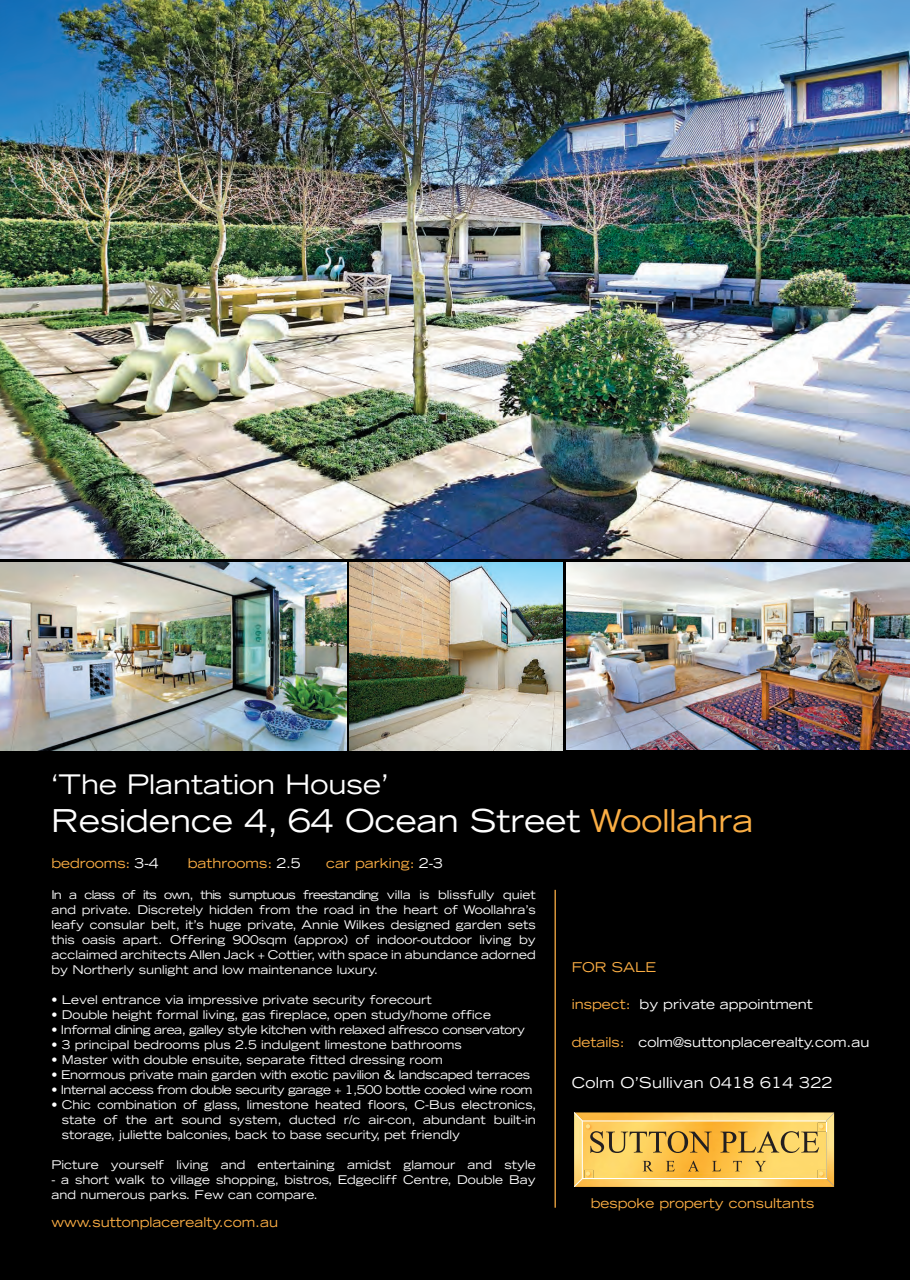
<style>
.page{position:relative;width:910px;height:1280px;background:#fff}
.page>*{position:absolute;margin:0;border:0;box-sizing:border-box;transform-origin:0 0}
.t1{font:expanded 31.5px "Trade Gothic LH";color:#fff}
.t2{font:expanded 27px "Trade Gothic LH";color:#fff}
.t3{font:expanded 15px "Trade Gothic LH";letter-spacing:.02em;color:#fff}
.t4{font:expanded 13.5px "Trade Gothic LH";color:#fbae44}
.t5{font:expanded 13.5px "Trade Gothic LH";color:#fff}
.t6{font:expanded 12px/15px "Trade Gothic LH";color:#fff;text-align:justify}
.t7{font:expanded 12px "Trade Gothic LH";letter-spacing:-.035em;color:#fff}
.t8{font:expanded 12px "Trade Gothic LH";letter-spacing:-.04em;color:#fff}
.t9{font:expanded 12px "Trade Gothic LH";letter-spacing:-.02em;color:#fff}
.s1{color:#fbae44}
.s2{color:#fff}
</style>
<div class="page">
<div style="left:0;top:9px;width:910px;height:1271px;background:#000"></div>
<hr style="left:555px;top:890px;width:1px;height:318px;background:#fbae44">
<svg style="left:574px;top:1112px;width:260px;height:75px;background:#eac05f"></svg>
<img style="left:0;top:0;width:910px;height:558px">
<img style="left:567px;top:562px;width:343px;height:188px">
<img style="left:0;top:562px;width:347px;height:188px">
<img style="left:350px;top:562px;width:212px;height:188px">
<h2 class="t2" style="left:51px;top:766px;width:339px">‘The Plantation House’</h2>
<h1 class="t1" style="left:51px;top:800px;width:704px">Residence 4, 64 Ocean Street <span class="s1">Woollahra</span></h1>
<p class="t4" style="left:51px;top:854px;width:109px">bedrooms: <span class="s2">3-4</span></p>
<p class="t4" style="left:188px;top:854px;width:114px">bathrooms: <span class="s2">2.5</span></p>
<p class="t4" style="left:326px;top:854px;width:118px">car parking: <span class="s2">2-3</span></p>
<p class="t6" style="left:51px;top:887px;width:486px">In a class of its own, this sumptuous freestanding villa is blissfully quiet and private. Discretely hidden from the road in the heart of Woollahra’s leafy consular belt, it’s huge private, Annie Wilkes designed garden sets this oasis apart. Offering 900sqm (approx) of indoor-outdoor living by acclaimed architects Allen Jack + Cottier, with space in abundance adorned by Northerly sunlight and low maintenance luxury.</p>
<p class="t6" style="left:51px;top:992px;width:382px">• Level entrance via impressive private security forecourt</p>
<p class="t6" style="left:51px;top:1007px;width:441px">• Double height formal living, gas fireplace, open study/home office</p>
<p class="t7" style="left:51px;top:1022px;width:475px">• Informal dining area, galley style kitchen with relaxed alfresco conservatory</p>
<p class="t6" style="left:51px;top:1037px;width:412px">• 3 principal bedrooms plus 2.5 indulgent limestone bathrooms</p>
<p class="t6" style="left:51px;top:1052px;width:393px">• Master with double ensuite, separate fitted dressing room</p>
<p class="t9" style="left:51px;top:1067px;width:480px">• Enormous private main garden with exotic pavilion &amp; landscaped terraces</p>
<p class="t8" style="left:51px;top:1082px;width:483px">• Internal access from double security garage + 1,500 bottle cooled wine room</p>
<p class="t6" style="left:62px;top:1097px;width:476px;text-indent:-10px">• Chic combination of glass, limestone heated floors, C-Bus electronics, state of the art sound system, ducted r/c air-con, abundant built-in storage, juliette balconies, back to base security, pet friendly</p>
<p class="t6" style="left:51px;top:1157px;width:486px">Picture yourself living and entertaining amidst glamour and style</p>
<p class="t6" style="left:51px;top:1172px;width:486px">- a short walk to village shopping, bistros, Edgecliff Centre, Double Bay and numerous parks. Few can compare.</p>
<p class="t4" style="left:51px;top:1213px;width:228px">www.suttonplacerealty.com.au</p>
<p class="t4" style="left:572px;top:958px;width:86px">FOR SALE</p>
<p class="t5" style="left:572px;top:995px;width:243px"><span class="s1">inspect:</span> by private appointment</p>
<p class="t5" style="left:572px;top:1033px;width:299px"><span class="s1">details:</span> colm@suttonplacerealty.com.au</p>
<p class="t3" style="left:572px;top:1073px;width:262px">Colm O’Sullivan 0418 614 322</p>
<p class="t4" style="left:591px;top:1194px;width:225px">bespoke property consultants</p>
</div>
